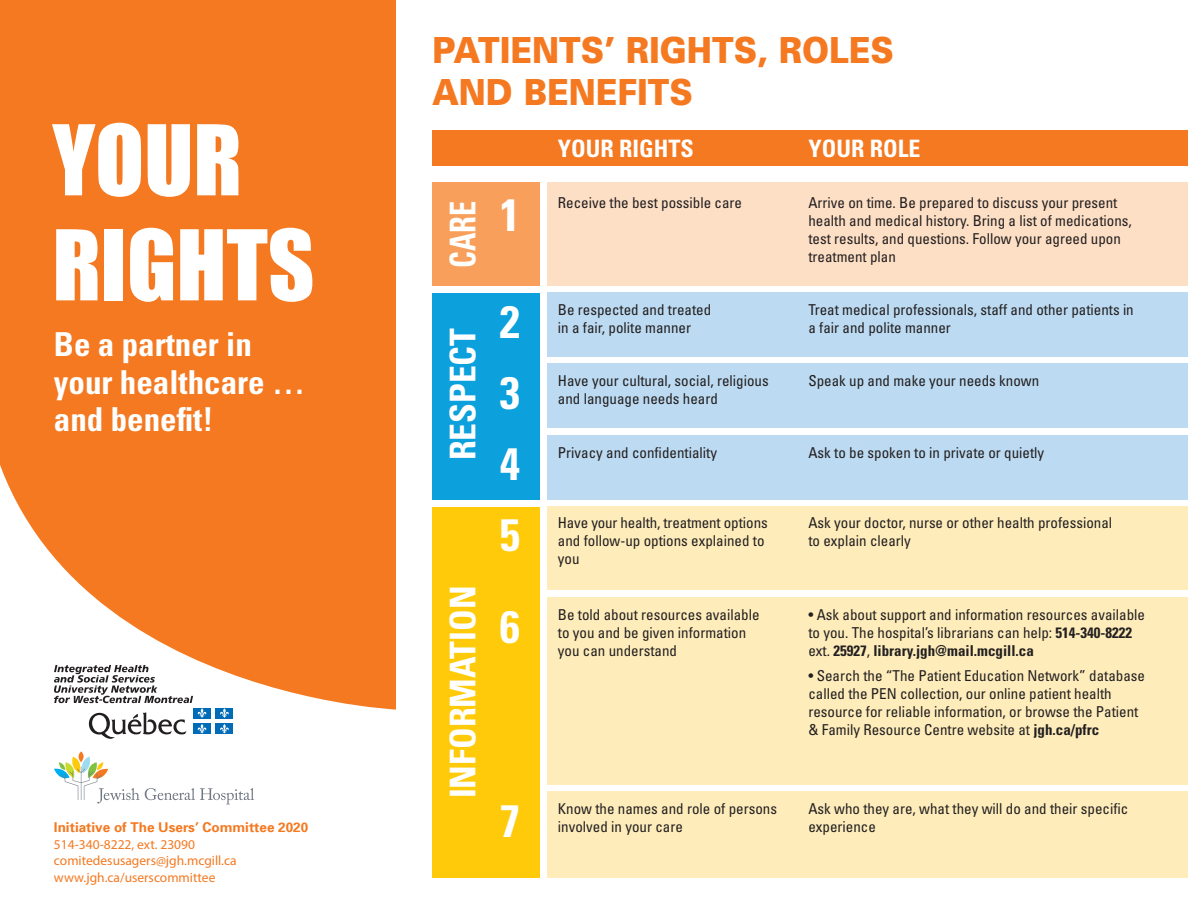
<style>
.page{position:relative;width:1188px;height:918px;background:#fff}
.page>*{position:absolute;margin:0;border:0;box-sizing:border-box;transform-origin:0 0}
.t1{font:90px/105px "Impact";color:#fff}
.t2{font:700 condensed 45.3px/70.9px "Univers";color:#fff;text-align:justify}
.t3{font:900 36px/42px "Univers";color:#f47921;scale:.9 1}
.t4{font:700 condensed 35.4px "Univers";color:#fff}
.t5{font:700 condensed 35.4px "Univers";color:#fff;scale:.85 1}
.t6{font:700 condensed 33px/37.5px "Univers";color:#fff}
.t7{font:700 condensed 24px "Univers";color:#fff}
.t8{font:condensed 15px/18px "Univers";color:#231f20}
.t9{font:13.5px/16.5px "Myriad Pro";color:#f47921}
.t10{font:700 13.5px "Univers";color:#f47921}
.s1{font-weight:700}
</style>
<div class="page">
<svg style="left:0;top:0;width:396px;height:710px;background:#f48331"></svg>
<div style="left:193px;top:708px;width:18px;height:10px;background:#006bb6"></div>
<div style="left:216px;top:708px;width:17px;height:10px;background:#006bb6"></div>
<svg style="left:220px;top:708px;width:9px;height:10px"></svg>
<div style="left:193px;top:723px;width:18px;height:11px;background:#006bb6"></div>
<div style="left:216px;top:723px;width:17px;height:11px;background:#006bb6"></div>
<svg style="left:220px;top:724px;width:9px;height:10px"></svg>
<svg style="left:54px;top:665px;width:153px;height:74px"></svg>
<svg style="left:145px;top:788px;width:109px;height:16px"></svg>
<svg style="left:54px;top:751px;width:85px;height:53px"></svg>
<div style="left:547px;top:507px;width:641px;height:83px;background:#feedbb"></div>
<div style="left:547px;top:791px;width:641px;height:87px;background:#feedbb"></div>
<div style="left:547px;top:597px;width:641px;height:187px;background:#feedbb"></div>
<div style="left:547px;top:183px;width:641px;height:103px;background:#fddfc5"></div>
<div style="left:547px;top:293px;width:641px;height:64px;background:#bcdbf2"></div>
<div style="left:547px;top:364px;width:641px;height:64px;background:#bcdbf2"></div>
<div style="left:547px;top:435px;width:641px;height:65px;background:#bcdbf2"></div>
<div style="left:432px;top:183px;width:108px;height:103px;background:#f8a05b"></div>
<div style="left:432px;top:293px;width:108px;height:207px;background:#0ca0dc"></div>
<div style="left:432px;top:507px;width:108px;height:371px;background:#feca0a"></div>
<div style="left:432px;top:130px;width:756px;height:36px;background:#f47921"></div>
<h1 class="t1" style="left:52px;top:105px;width:263px">YOUR<br>RIGHTS</h1>
<h3 class="t6" style="left:54px;top:325px;width:253px">Be a partner in your healthcare … and benefit!</h3>
<p class="t10" style="left:54px;top:819px;width:256px">Initiative of The Users’ Committee 2020</p>
<p class="t9" style="left:54px;top:836px;width:184px">514-340-8222, ext. 23090 comitedesusagers@jgh.mcgill.ca www.jgh.ca/userscommittee</p>
<h3 class="t3" style="left:432px;top:28px;width:515px">PATIENTS’ RIGHTS, ROLES<br>AND BENEFITS</h3>
<h3 class="t7" style="left:558px;top:134px;width:138px">YOUR RIGHTS</h3>
<h3 class="t7" style="left:808px;top:134px;width:114px">YOUR ROLE</h3>
<h3 class="t5" style="left:441px;top:268px;width:80px;rotate:-90deg">CARE</h3>
<p class="t8" style="left:808px;top:193px;width:325px">Arrive on time. Be prepared to discuss your present health and medical history. Bring a list of medications, test results, and questions. Follow your agreed upon treatment plan</p>
<p class="t8" style="left:558px;top:193px;width:186px">Receive the best possible care</p>
<h2 class="t2" style="left:500px;top:178px;width:22px">1</h2>
<h3 class="t4" style="left:441px;top:460px;width:134px;rotate:-90deg">RESPECT</h3>
<h3 class="t4" style="left:441px;top:798px;width:214px;rotate:-90deg">INFORMATION</h3>
<h2 class="t2" style="left:500px;top:286px;width:22px">2<br>3<br>4<br>5</h2>
<h2 class="t2" style="left:500px;top:590px;width:22px">6</h2>
<h2 class="t2" style="left:500px;top:785px;width:22px">7</h2>
<p class="t8" style="left:558px;top:301px;width:155px">Be respected and treated in a fair, polite manner</p>
<p class="t8" style="left:558px;top:372px;width:212px">Have your cultural, social, religious and language needs heard</p>
<p class="t8" style="left:558px;top:443px;width:161px">Privacy and confidentiality</p>
<p class="t8" style="left:558px;top:514px;width:211px">Have your health, treatment options and follow-up options explained to you</p>
<p class="t8" style="left:558px;top:605px;width:203px">Be told about resources available to you and be given information you can understand</p>
<p class="t8" style="left:558px;top:799px;width:221px">Know the names and role of persons involved in your care</p>
<p class="t8" style="left:808px;top:301px;width:327px">Treat medical professionals, staff and other patients in a fair and polite manner</p>
<p class="t8" style="left:808px;top:372px;width:232px">Speak up and make your needs known</p>
<p class="t8" style="left:808px;top:443px;width:237px">Ask to be spoken to in private or quietly</p>
<p class="t8" style="left:808px;top:514px;width:305px">Ask your doctor, nurse or other health professional to explain clearly</p>
<p class="t8" style="left:808px;top:605px;width:338px">• Ask about support and information resources available to you. The hospital’s librarians can help: <span class="s1">514-340-8222 </span>ext. <span class="s1">25927</span>, <span class="s1">library.jgh@mail.mcgill.ca</span></p>
<p class="t8" style="left:808px;top:667px;width:338px">• Search the “The Patient Education Network” database called the PEN collection, our online patient health resource for reliable information, or browse the Patient &amp; Family Resource Centre website at <span class="s1">jgh.ca/pfrc</span></p>
<p class="t8" style="left:808px;top:799px;width:321px">Ask who they are, what they will do and their specific experience</p>
</div>
